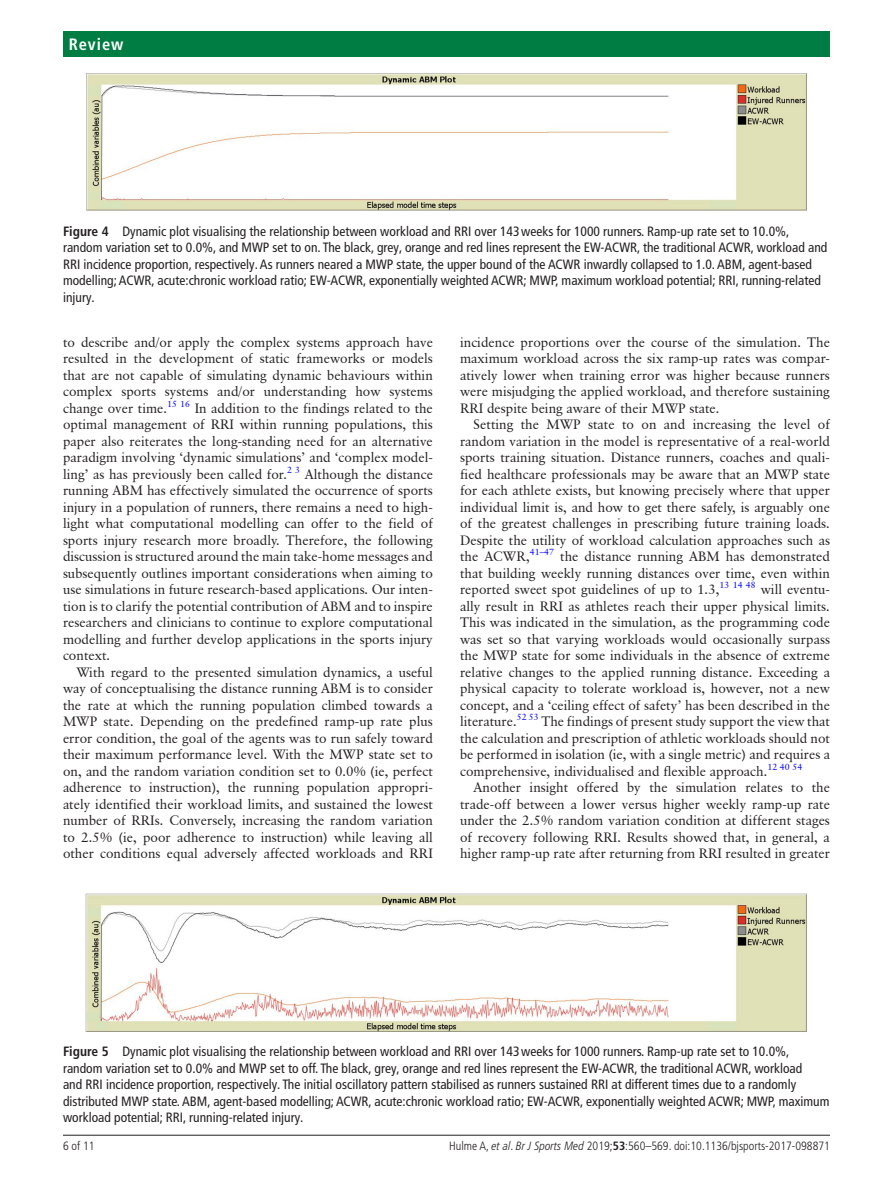
<style>
.page{position:relative;width:893px;height:1191px;background:#fff}
.page>*{position:absolute;margin:0;border:0;box-sizing:border-box;transform-origin:0 0}
.t1{font:700 condensed 16.5px "Frutiger LT Pro";letter-spacing:.055em;color:#fff}
.t2{font:13.5px/16.5px "Classical Garamond BT";color:#231f20;text-align:justify}
.t3{font:condensed 13.5px/16.5px "Frutiger LT Pro";color:#231f20}
.t4{font:300 condensed 12px "Frutiger LT Pro";color:#231f20}
.s1{font-weight:700}
.s2{font-style:italic}
</style>
<div class="page">
<hr style="left:63px;top:1134px;width:767px;height:1px;background:#231f20">
<div style="left:63px;top:31px;width:767px;height:25px;background:#007d42"></div>
<img style="left:85px;top:72px;width:722px;height:139px">
<img style="left:85px;top:893px;width:722px;height:139px">
<p class="t1" style="left:69px;top:34px;width:56px">Review</p>
<p class="t3" style="left:63px;top:223px;width:766px"><span class="s1">Figure 4</span> Dynamic plot visualising the relationship between workload and RRI over 143weeks for 1000 runners. Ramp-up rate set to 10.0%, random variation set to 0.0%, and MWP set to on. The black, grey, orange and red lines represent the EW-ACWR, the traditional ACWR, workload and RRI incidence proportion, respectively. As runners neared a MWP state, the upper bound of the ACWR inwardly collapsed to 1.0. ABM, agent-based modelling; ACWR, acute:chronic workload ratio; EW-ACWR, exponentially weighted ACWR; MWP, maximum workload potential; RRI, running-related injury.</p>
<p class="t2" style="left:63px;top:333px;width:371px">to describe and/or apply the complex systems approach have resulted in the development of static frameworks or models that are not capable of simulating dynamic behaviours within complex sports systems and/or understanding how systems change over time.<sup>15</sup> <sup>16</sup> In addition to the findings related to the optimal management of RRI within running populations, this paper also reiterates the long-standing need for an alternative paradigm involving ‘dynamic simulations’ and ‘complex model&shy;ling’ as has previously been called for.<sup>2</sup> <sup>3</sup> Although the distance running ABM has effectively simulated the occurrence of sports injury in a population of runners, there remains a need to high&shy;light what computational modelling can offer to the field of sports injury research more broadly. Therefore, the following discussion is structured around the main take-home messages and subsequently outlines important considerations when aiming to use simulations in future research-based applications. Our inten&shy;tion is to clarify the potential contribution of ABM and to inspire researchers and clinicians to continue to explore computational modelling and further develop applications in the sports injury context.</p>
<p class="t2" style="left:63px;top:663px;width:371px;text-indent:14px">With regard to the presented simulation dynamics, a useful way of conceptualising the distance running ABM is to consider the rate at which the running population climbed towards a MWP state. Depending on the predefined ramp-up rate plus error condition, the goal of the agents was to run safely toward their maximum performance level. With the MWP state set to on, and the random variation condition set to 0.0% (ie, perfect adherence to instruction), the running population appropri&shy;ately identified their workload limits, and sustained the lowest number of RRIs. Conversely, increasing the random variation to 2.5% (ie, poor adherence to instruction) while leaving all other conditions equal adversely affected workloads and RRI</p>
<p class="t2" style="left:460px;top:333px;width:371px">incidence proportions over the course of the simulation. The maximum workload across the six ramp-up rates was compar&shy;atively lower when training error was higher because runners were misjudging the applied workload, and therefore sustaining RRI despite being aware of their MWP state.</p>
<p class="t2" style="left:460px;top:416px;width:371px;text-indent:14px">Setting the MWP state to on and increasing the level of random variation in the model is representative of a real-world sports training situation. Distance runners, coaches and quali&shy;fied healthcare professionals may be aware that an MWP state for each athlete exists, but knowing precisely where that upper individual limit is, and how to get there safely, is arguably one of the greatest challenges in prescribing future training loads.<br>Despite the utility of workload calculation approaches such as the ACWR,<sup>41–47</sup> the distance running ABM has demonstrated that building weekly running distances over time, even within reported sweet spot guidelines of up to 1.3,<sup>13</sup> <sup>14</sup> <sup>48</sup> will eventu&shy;ally result in RRI as athletes reach their upper physical limits.<br>This was indicated in the simulation, as the programming code was set so that varying workloads would occasionally surpass the MWP state for some individuals in the absence of extreme relative changes to the applied running distance. Exceeding a physical capacity to tolerate workload is, however, not a new concept, and a ‘ceiling effect of safety’ has been described in the literature.<sup>52</sup> <sup>53</sup> The findings of present study support the view that the calculation and prescription of athletic workloads should not be performed in isolation (ie, with a single metric) and requires a comprehensive, individualised and flexible approach.<sup>12</sup> <sup>40</sup> <sup>54</sup></p>
<p class="t2" style="left:460px;top:779px;width:371px;text-indent:14px">Another insight offered by the simulation relates to the trade-off between a lower versus higher weekly ramp-up rate under the 2.5% random variation condition at different stages of recovery following RRI. Results showed that, in general, a higher ramp-up rate after returning from RRI resulted in greater</p>
<p class="t3" style="left:63px;top:1043px;width:768px"><span class="s1">Figure 5</span> Dynamic plot visualising the relationship between workload and RRI over 143weeks for 1000 runners. Ramp-up rate set to 10.0%, random variation set to 0.0% and MWP set to off. The black, grey, orange and red lines represent the EW-ACWR, the traditional ACWR, workload<br>and RRI incidence proportion, respectively. The initial oscillatory pattern stabilised as runners sustained RRI at different times due to a randomly distributed MWP state. ABM, agent-based modelling; ACWR, acute:chronic workload ratio; EW-ACWR, exponentially weighted ACWR; MWP, maximum workload potential; RRI, running-related injury.</p>
<p class="t4" style="left:63px;top:1138px;width:33px">6 of 11</p>
<p class="t4" style="left:449px;top:1138px;width:382px">Hulme A, <span class="s2">et al</span>. <span class="s2">Br J Sports Med</span> 2019;<span class="s1">53</span>:560–569. doi:10.1136/bjsports-2017-098871</p>
</div>
